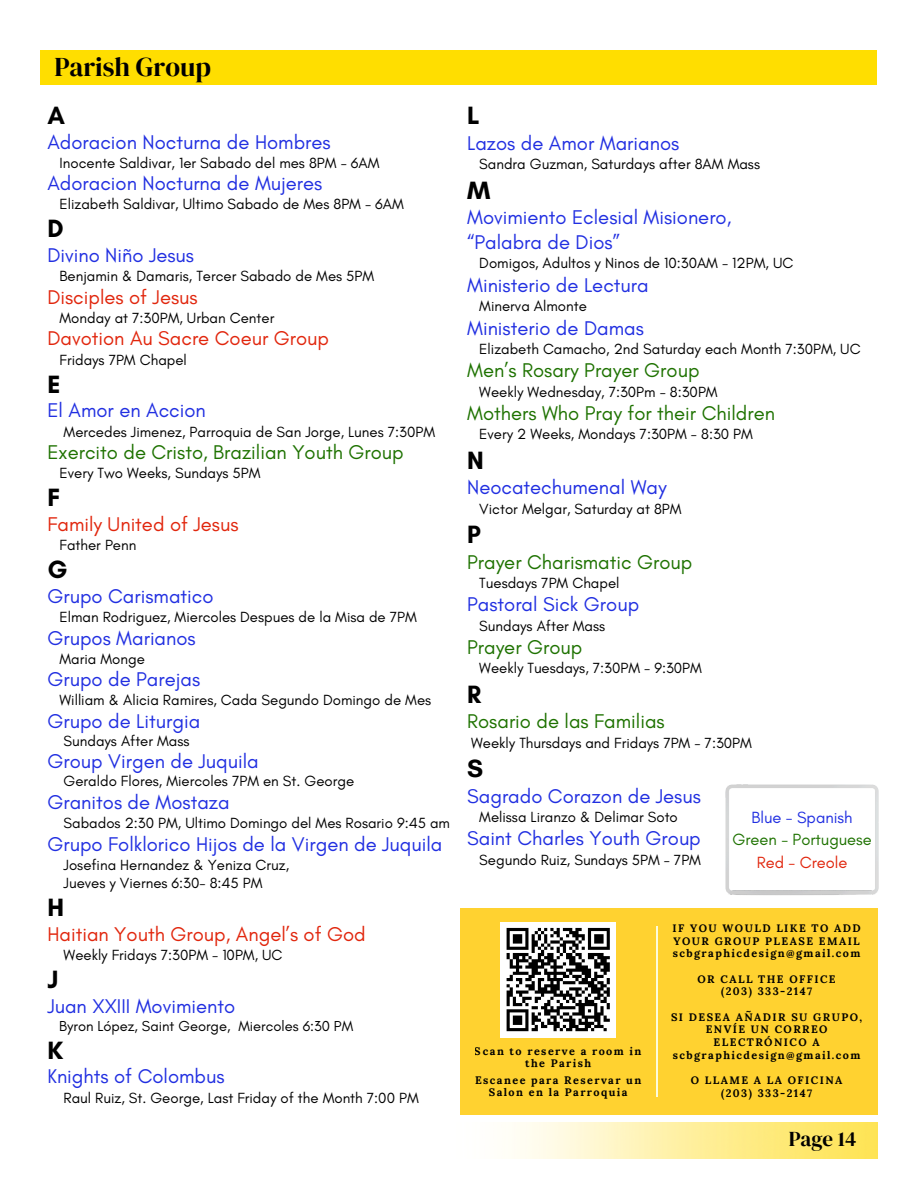
<style>
.page{position:relative;width:918px;height:1188px;background:#fff}
.page>*{position:absolute;margin:0;border:0;box-sizing:border-box;transform-origin:0 0}
.t1{font:26.85px "DM Serif Display";color:#000}
.t2{font:700 25.5px "Glacial Indifference";color:#000}
.t3{font:21px "DM Serif Display";color:#000}
.t4{font:20.25px/24.8px "Glacial Indifference";color:#212fe1}
.t5{font:20.25px "Glacial Indifference";color:#1e7200}
.t6{font:20.25px "Glacial Indifference";color:#e1260d}
.t7{font:16.5px/22.5px "Glacial Indifference";color:#1e7200;text-align:center}
.t8{font:15px/18px "Glacial Indifference";color:#000}
.t9{font:14.7px "Glacial Indifference";color:#000}
.t10{font:700 10.8px/12.6px "Lora";letter-spacing:.13em;color:#000;text-align:center}
.s1{color:#212fe1}
.s2{color:#e1260d}
</style>
<div class="page">
<img style="left:726px;top:784px;width:153px;height:111px">
<div style="left:460px;top:908px;width:417px;height:207px;background:#ffd230"></div>
<div style="left:500px;top:922px;width:116px;height:115px;background:#fff"></div>
<svg style="left:506px;top:927px;width:104px;height:105px"></svg>
<hr style="left:656px;top:927px;width:2px;height:170px;background:#fcfbdc">
<div style="left:40px;top:50px;width:837px;height:35px;background:#ffde00"></div>
<img style="left:513px;top:1122px;width:365px;height:36px">
<h1 class="t1" style="left:54px;top:48px;width:158px">Parish Group</h1>
<h3 class="t2" style="left:47px;top:100px;width:19px">A</h3>
<h3 class="t4" style="left:47px;top:129px;width:285px">Adoracion Nocturna de Hombres</h3>
<h3 class="t8" style="left:60px;top:153px;width:321px">Inocente Saldivar, 1er Sabado del mes 8PM - 6AM</h3>
<h3 class="t4" style="left:47px;top:171px;width:277px">Adoracion Nocturna de Mujeres</h3>
<h3 class="t8" style="left:60px;top:195px;width:346px">Elizabeth Saldivar, Ultimo Sabado de Mes 8PM - 6AM</h3>
<h3 class="t2" style="left:47px;top:213px;width:18px">D</h3>
<h3 class="t4" style="left:47px;top:243px;width:148px">Divino Niño Jesus</h3>
<h3 class="t8" style="left:60px;top:267px;width:316px">Benjamin &amp; Damaris, Tercer Sabado de Mes 5PM</h3>
<h3 class="t6" style="left:47px;top:285px;width:152px">Disciples of Jesus</h3>
<h3 class="t8" style="left:60px;top:309px;width:216px">Monday at 7:30PM, Urban Center</h3>
<h3 class="t6" style="left:47px;top:326px;width:283px">Davotion Au Sacre Coeur Group</h3>
<h3 class="t8" style="left:60px;top:350px;width:129px">Fridays 7PM Chapel</h3>
<h3 class="t2" style="left:47px;top:369px;width:15px">E</h3>
<h3 class="t4" style="left:47px;top:398px;width:160px">El Amor en Accion</h3>
<h3 class="t8" style="left:64px;top:422px;width:373px">Mercedes Jimenez, Parroquia de San Jorge, Lunes 7:30PM</h3>
<h3 class="t5" style="left:47px;top:440px;width:358px">Exercito de Cristo, Brazilian Youth Group</h3>
<h3 class="t8" style="left:60px;top:464px;width:202px">Every Two Weeks, Sundays 5PM</h3>
<h3 class="t2" style="left:47px;top:482px;width:14px">F</h3>
<h3 class="t6" style="left:47px;top:512px;width:193px">Family United of Jesus</h3>
<h3 class="t8" style="left:60px;top:536px;width:78px">Father Penn</h3>
<h3 class="t2" style="left:47px;top:554px;width:21px">G</h3>
<h3 class="t4" style="left:47px;top:584px;width:168px">Grupo Carismatico</h3>
<h3 class="t8" style="left:60px;top:608px;width:359px">Elman Rodriguez, Miercoles Despues de la Misa de 7PM</h3>
<h3 class="t4" style="left:47px;top:625px;width:150px">Grupos Marianos</h3>
<h3 class="t8" style="left:60px;top:650px;width:87px">Maria Monge</h3>
<h3 class="t4" style="left:47px;top:667px;width:154px">Grupo de Parejas</h3>
<h3 class="t8" style="left:60px;top:691px;width:373px">William &amp; Alicia Ramires, Cada Segundo Domingo de Mes</h3>
<h3 class="t4" style="left:47px;top:709px;width:154px">Grupo de Liturgia</h3>
<h3 class="t8" style="left:64px;top:732px;width:127px">Sundays After Mass</h3>
<h3 class="t4" style="left:47px;top:749px;width:213px">Group Virgen de Juquila</h3>
<h3 class="t8" style="left:64px;top:772px;width:292px">Geraldo Flores, Miercoles 7PM en St. George</h3>
<h3 class="t4" style="left:47px;top:790px;width:184px">Granitos de Mostaza</h3>
<h3 class="t8" style="left:64px;top:814px;width:388px">Sabados 2:30 PM, Ultimo Domingo del Mes Rosario 9:45 am</h3>
<h3 class="t4" style="left:47px;top:831px;width:396px">Grupo Folklorico Hijos de la Virgen de Juquila</h3>
<h3 class="t8" style="left:64px;top:855px;width:227px">Josefina Hernandez &amp; Yeniza Cruz,<br>Jueves y Viernes 6:30- 8:45 PM</h3>
<h3 class="t2" style="left:47px;top:892px;width:18px">H</h3>
<h3 class="t6" style="left:47px;top:921px;width:320px">Haitian Youth Group, Angel’s of God</h3>
<h3 class="t8" style="left:64px;top:945px;width:220px">Weekly Fridays 7:30PM - 10PM, UC</h3>
<h3 class="t2" style="left:47px;top:964px;width:12px">J</h3>
<h3 class="t4" style="left:47px;top:993px;width:189px">Juan XXIII Movimiento</h3>
<h3 class="t9" style="left:59px;top:1017px;width:295px">Byron López, Saint George, Miercoles 6:30 PM</h3>
<h3 class="t2" style="left:47px;top:1035px;width:17px">K</h3>
<h3 class="t4" style="left:47px;top:1064px;width:179px">Knights of Colombus</h3>
<h3 class="t8" style="left:64px;top:1088px;width:357px">Raul Ruiz, St. George, Last Friday of the Month 7:00 PM</h3>
<h3 class="t2" style="left:467px;top:100px;width:14px">L</h3>
<h3 class="t4" style="left:467px;top:131px;width:214px">Lazos de Amor Marianos</h3>
<h3 class="t8" style="left:479px;top:155px;width:282px">Sandra Guzman, Saturdays after 8AM Mass</h3>
<h3 class="t2" style="left:467px;top:174px;width:25px">M</h3>
<h3 class="t4" style="left:467px;top:205px;width:266px">Movimiento Eclesial Misionero, “Palabra de Dios”</h3>
<h3 class="t8" style="left:479px;top:254px;width:316px">Domigos, Adultos y Ninos de 10:30AM - 12PM, UC</h3>
<h3 class="t4" style="left:467px;top:273px;width:183px">Ministerio de Lectura</h3>
<h3 class="t8" style="left:479px;top:297px;width:109px">Minerva Almonte</h3>
<h3 class="t4" style="left:467px;top:315px;width:178px">Ministerio de Damas</h3>
<h3 class="t8" style="left:479px;top:340px;width:383px">Elizabeth Camacho, 2nd Saturday each Month 7:30PM, UC</h3>
<h3 class="t5" style="left:467px;top:358px;width:234px">Men’s Rosary Prayer Group</h3>
<h3 class="t8" style="left:479px;top:382px;width:240px">Weekly Wednesday, 7:30Pm - 8:30PM</h3>
<h3 class="t5" style="left:467px;top:401px;width:309px">Mothers Who Pray for their Children</h3>
<h3 class="t8" style="left:479px;top:425px;width:275px">Every 2 Weeks, Mondays 7:30PM - 8:30 PM</h3>
<h3 class="t2" style="left:467px;top:444px;width:18px">N</h3>
<h3 class="t4" style="left:467px;top:475px;width:201px">Neocatechumenal Way</h3>
<h3 class="t8" style="left:479px;top:499px;width:204px">Victor Melgar, Saturday at 8PM</h3>
<h3 class="t2" style="left:467px;top:519px;width:15px">P</h3>
<h3 class="t5" style="left:467px;top:549px;width:227px">Prayer Charismatic Group</h3>
<h3 class="t8" style="left:479px;top:574px;width:142px">Tuesdays 7PM Chapel</h3>
<h3 class="t4" style="left:467px;top:592px;width:174px">Pastoral Sick Group</h3>
<h3 class="t8" style="left:479px;top:616px;width:127px">Sundays After Mass</h3>
<h3 class="t5" style="left:467px;top:635px;width:117px">Prayer Group</h3>
<h3 class="t8" style="left:479px;top:659px;width:224px">Weekly Tuesdays, 7:30PM - 9:30PM</h3>
<h3 class="t2" style="left:467px;top:678px;width:16px">R</h3>
<h3 class="t5" style="left:467px;top:709px;width:199px">Rosario de las Familias</h3>
<h3 class="t8" style="left:471px;top:733px;width:282px">Weekly Thursdays and Fridays 7PM - 7:30PM</h3>
<h3 class="t2" style="left:467px;top:753px;width:18px">S</h3>
<h3 class="t4" style="left:467px;top:783px;width:235px">Sagrado Corazon de Jesus</h3>
<h3 class="t8" style="left:479px;top:808px;width:200px">Melissa Liranzo &amp; Delimar Soto</h3>
<h3 class="t4" style="left:467px;top:826px;width:235px">Saint Charles Youth Group</h3>
<h3 class="t8" style="left:479px;top:850px;width:223px">Segundo Ruiz, Sundays 5PM - 7PM</h3>
<h3 class="t7" style="left:732px;top:806px;width:141px"><span class="s1">Blue - Spanish<br></span>Green - Portuguese<br><span class="s2">Red - Creole</span></h3>
<p class="t10" style="left:475px;top:1045px;width:168px;line-height:11.7px">Scan to reserve a room in the Parish</p>
<p class="t10" style="left:475px;top:1074px;width:168px;line-height:11.7px">Escanee para Reservar un<br>Salon en la Parroquia</p>
<p class="t10" style="left:673px;top:922px;width:190px;text-align:justify">IF YOU WOULD LIKE TO ADD YOUR GROUP PLEASE EMAIL scbgraphicdesign@gmail.com</p>
<p class="t10" style="left:698px;top:973px;width:140px">OR CALL THE OFFICE (203) 333-2147</p>
<p class="t10" style="left:671px;top:1010px;width:193px">SI DESEA AÑADIR SU GRUPO,<br>ENVÍE UN CORREO<br>ELECTRÓNICO A scbgraphicdesign@gmail.com</p>
<p class="t10" style="left:691px;top:1074px;width:153px">O LLAME A LA OFICINA (203) 333-2147</p>
<h2 class="t3" style="left:789px;top:1124px;width:69px">Page 14</h2>
</div>
